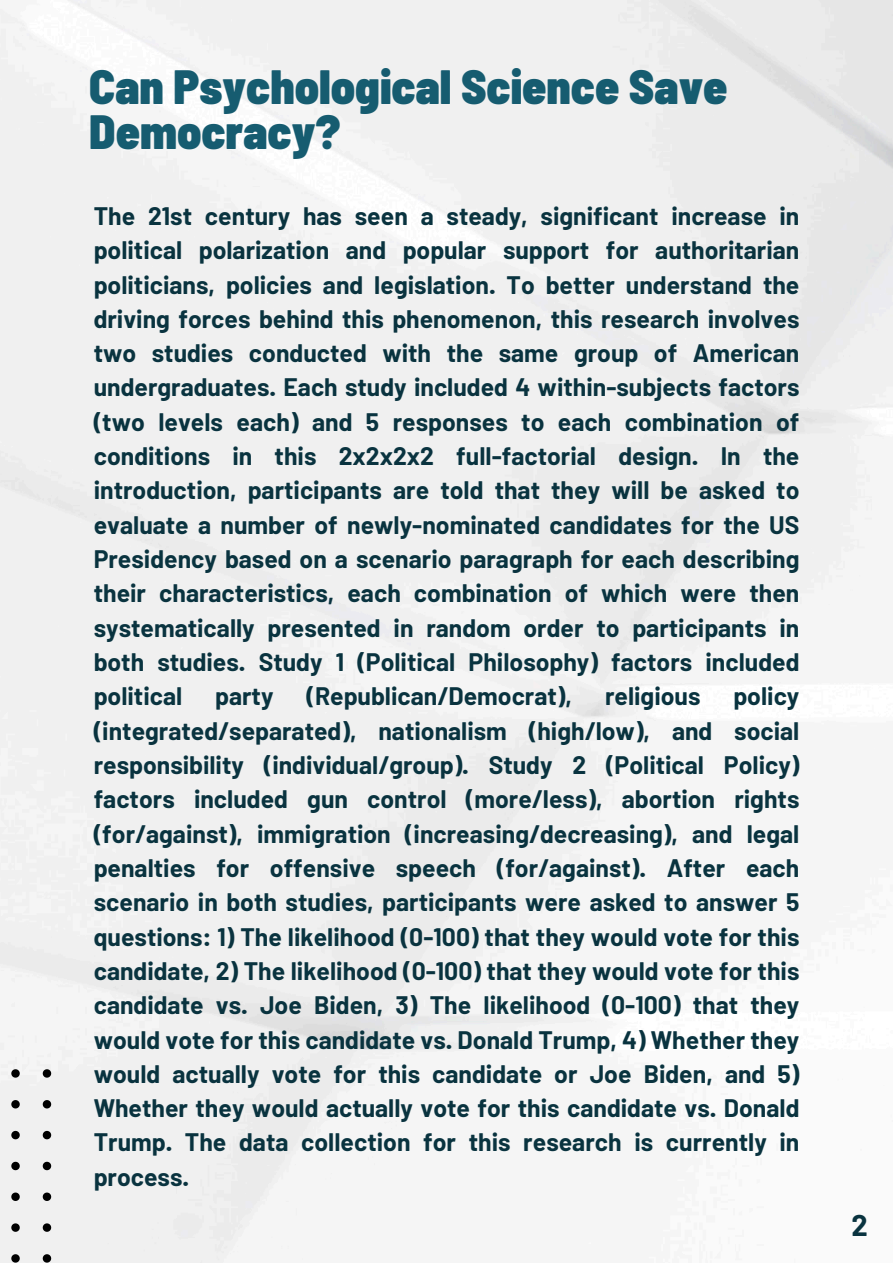
<style>
.page{position:relative;width:893px;height:1263px;background:#fff}
.page>*{position:absolute;margin:0;border:0;box-sizing:border-box;transform-origin:0 0}
.t1{font:900 semi-condensed 48px/44.4px "Barlow";color:#165c70}
.t2{font:700 29.25px "Barlow";color:#09333f}
.t3{font:700 24.75px/34.3px "Barlow";color:#09333f;text-align:justify}
</style>
<div class="page">
<img style="left:0;top:0;width:893px;height:1263px">
<svg style="left:11px;top:1254px;width:9px;height:8px"></svg>
<svg style="left:11px;top:1223px;width:9px;height:9px"></svg>
<svg style="left:11px;top:1192px;width:9px;height:9px"></svg>
<svg style="left:11px;top:1162px;width:9px;height:8px"></svg>
<svg style="left:11px;top:1131px;width:9px;height:8px"></svg>
<svg style="left:11px;top:1100px;width:9px;height:8px"></svg>
<svg style="left:11px;top:1069px;width:9px;height:9px"></svg>
<svg style="left:43px;top:1254px;width:8px;height:8px"></svg>
<svg style="left:43px;top:1223px;width:8px;height:9px"></svg>
<svg style="left:43px;top:1192px;width:8px;height:9px"></svg>
<svg style="left:43px;top:1162px;width:8px;height:8px"></svg>
<svg style="left:43px;top:1131px;width:8px;height:8px"></svg>
<svg style="left:43px;top:1100px;width:8px;height:8px"></svg>
<svg style="left:43px;top:1069px;width:8px;height:9px"></svg>
<p class="t1" style="left:89px;top:63px;width:640px">Can Psychological Science Save<br>Democracy?</p>
<h1 class="t3" style="left:94px;top:198px;width:707px">The 21st century has seen a steady, significant increase in political polarization and popular support for authoritarian politicians, policies and legislation. To better understand the driving forces behind this phenomenon, this research involves two studies conducted with the same group of American undergraduates. Each study included 4 within-subjects factors (two levels each) and 5 responses to each combination of conditions in this 2x2x2x2 full-factorial design. In the introduction, participants are told that they will be asked to evaluate a number of newly-nominated candidates for the US Presidency based on a scenario paragraph for each describing their characteristics, each combination of which were then systematically presented in random order to participants in both studies. Study 1 (Political Philosophy) factors included political</h1>
<h1 class="t3" style="left:215px;top:678px;width:60px">party</h1>
<h1 class="t3" style="left:306px;top:678px;width:267px">(Republican/Democrat),</h1>
<h1 class="t3" style="left:605px;top:678px;width:97px">religious</h1>
<h1 class="t3" style="left:94px;top:678px;width:707px;text-indent:640px">policy (integrated/separated), nationalism (high/low), and social responsibility (individual/group). Study 2 (Political Policy) factors included gun control (more/less), abortion rights (for/against), immigration (increasing/decreasing), and legal penalties for offensive speech (for/against). After each scenario in both studies, participants were asked to answer 5 questions: 1) The likelihood (0-100) that they would vote for this candidate, 2) The likelihood (0-100) that they would vote for this candidate vs. Joe Biden, 3) The likelihood (0-100) that they would vote for this candidate vs. Donald Trump, 4) Whether they would actually vote for this candidate or Joe Biden, and 5)<br>Whether they would actually vote for this candidate vs. Donald Trump. The data collection for this research is currently in process.</h1>
<p class="t2" style="left:851px;top:1206px;width:18px">2</p>
</div>
